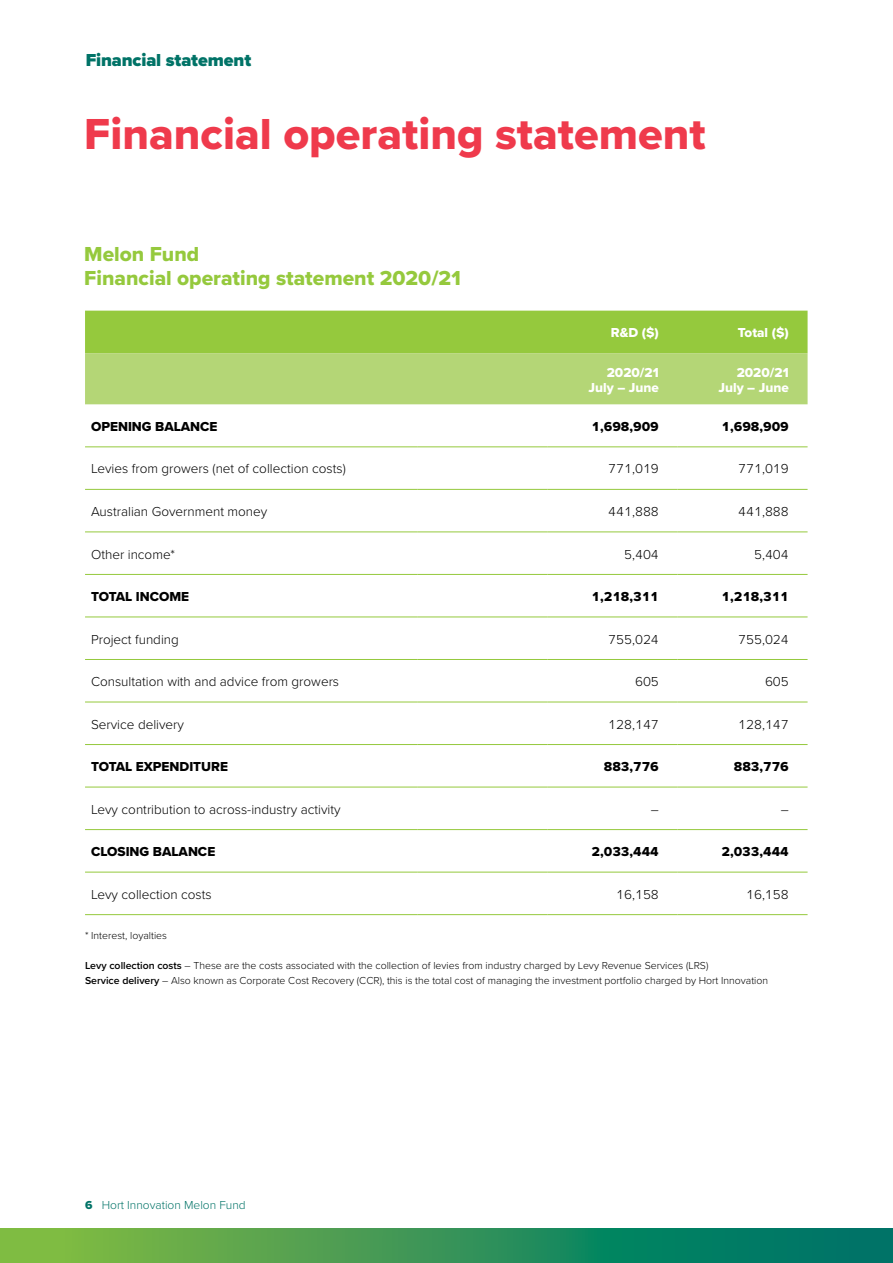
<style>
.page{position:relative;width:893px;height:1263px;background:#fff}
.page>*{position:absolute;margin:0;border:0;box-sizing:border-box;transform-origin:0 0}
.t1{font:45px "Proxima Nova Extrabld";color:#ef3a4c}
.t2{font:21px/24px "Proxima Nova Extrabld";color:#95c93d}
.t3{font:900 18px "Proxima Nova";letter-spacing:-.005em;color:#007367}
.t4{font:300 13.5px "Proxima Nova";color:#000}
.t5{font:13.5px "Proxima Nova Extrabld";color:#000}
.t6{font:13.5px/15px "Proxima Nova Extrabld";color:#fff;text-align:right}
.t7{font:300 12px "Proxima Nova";color:#007367}
.t8{font:300 10.5px/15px "Proxima Nova";color:#000}
.s1{font-weight:600}
.s2{font-family:"Proxima Nova Extrabld";font-weight:400}
</style>
<div class="page">
<svg style="left:0;top:1229px;width:893px;height:34px;background:#369556"></svg>
<svg style="left:85px;top:311px;width:723px;height:93px;background:#a6d05c"></svg>
<hr style="left:85px;top:446px;width:333px;height:1px;background:#95c93d">
<hr style="left:418px;top:446px;width:130px;height:1px;background:#95c93d">
<hr style="left:548px;top:446px;width:130px;height:1px;background:#95c93d">
<hr style="left:678px;top:446px;width:130px;height:1px;background:#95c93d">
<hr style="left:85px;top:489px;width:333px;height:1px;background:#95c93d">
<hr style="left:418px;top:489px;width:130px;height:1px;background:#95c93d">
<hr style="left:548px;top:489px;width:130px;height:1px;background:#95c93d">
<hr style="left:678px;top:489px;width:130px;height:1px;background:#95c93d">
<hr style="left:85px;top:531px;width:333px;height:1px;background:#95c93d">
<hr style="left:418px;top:531px;width:130px;height:1px;background:#95c93d">
<hr style="left:548px;top:531px;width:130px;height:1px;background:#95c93d">
<hr style="left:678px;top:531px;width:130px;height:1px;background:#95c93d">
<hr style="left:85px;top:574px;width:333px;height:1px;background:#95c93d">
<hr style="left:418px;top:574px;width:130px;height:1px;background:#95c93d">
<hr style="left:548px;top:574px;width:130px;height:1px;background:#95c93d">
<hr style="left:678px;top:574px;width:130px;height:1px;background:#95c93d">
<hr style="left:85px;top:617px;width:333px;height:1px;background:#95c93d">
<hr style="left:418px;top:617px;width:130px;height:1px;background:#95c93d">
<hr style="left:548px;top:617px;width:130px;height:1px;background:#95c93d">
<hr style="left:678px;top:617px;width:130px;height:1px;background:#95c93d">
<hr style="left:85px;top:659px;width:333px;height:1px;background:#95c93d">
<hr style="left:418px;top:659px;width:130px;height:1px;background:#95c93d">
<hr style="left:548px;top:659px;width:130px;height:1px;background:#95c93d">
<hr style="left:678px;top:659px;width:130px;height:1px;background:#95c93d">
<hr style="left:85px;top:702px;width:333px;height:1px;background:#95c93d">
<hr style="left:418px;top:702px;width:130px;height:1px;background:#95c93d">
<hr style="left:548px;top:702px;width:130px;height:1px;background:#95c93d">
<hr style="left:678px;top:702px;width:130px;height:1px;background:#95c93d">
<hr style="left:85px;top:744px;width:333px;height:1px;background:#95c93d">
<hr style="left:418px;top:744px;width:130px;height:1px;background:#95c93d">
<hr style="left:548px;top:744px;width:130px;height:1px;background:#95c93d">
<hr style="left:678px;top:744px;width:130px;height:1px;background:#95c93d">
<hr style="left:85px;top:787px;width:333px;height:1px;background:#95c93d">
<hr style="left:418px;top:787px;width:130px;height:1px;background:#95c93d">
<hr style="left:548px;top:787px;width:130px;height:1px;background:#95c93d">
<hr style="left:678px;top:787px;width:130px;height:1px;background:#95c93d">
<hr style="left:85px;top:829px;width:333px;height:1px;background:#95c93d">
<hr style="left:418px;top:829px;width:130px;height:1px;background:#95c93d">
<hr style="left:548px;top:829px;width:130px;height:1px;background:#95c93d">
<hr style="left:678px;top:829px;width:130px;height:1px;background:#95c93d">
<hr style="left:85px;top:872px;width:333px;height:1px;background:#95c93d">
<hr style="left:418px;top:872px;width:130px;height:1px;background:#95c93d">
<hr style="left:548px;top:872px;width:130px;height:1px;background:#95c93d">
<hr style="left:678px;top:872px;width:130px;height:1px;background:#95c93d">
<hr style="left:85px;top:914px;width:333px;height:1px;background:#95c93d">
<hr style="left:418px;top:914px;width:130px;height:1px;background:#95c93d">
<hr style="left:548px;top:914px;width:130px;height:1px;background:#95c93d">
<hr style="left:678px;top:914px;width:130px;height:1px;background:#95c93d">
<h3 class="t3" style="left:86px;top:46px;width:167px">Financial statement</h3>
<h1 class="t1" style="left:84px;top:100px;width:623px">Financial operating statement</h1>
<h2 class="t2" style="left:84px;top:241px;width:378px">Melon Fund<br>Financial operating statement 2020/21</h2>
<p class="t6" style="left:611px;top:325px;width:49px">R&amp;D ($)</p>
<p class="t6" style="left:738px;top:325px;width:53px">Total ($)</p>
<p class="t6" style="left:589px;top:364px;width:72px">2020/21<br>July – June</p>
<p class="t6" style="left:718px;top:364px;width:72px">2020/21<br>July – June</p>
<p class="t5" style="left:91px;top:416px;width:128px">OPENING BALANCE</p>
<p class="t5" style="left:592px;top:416px;width:69px">1,698,909</p>
<p class="t5" style="left:722px;top:416px;width:69px">1,698,909</p>
<p class="t4" style="left:91px;top:459px;width:256px">Levies from growers (net of collection costs)</p>
<p class="t4" style="left:608px;top:459px;width:52px">771,019</p>
<p class="t4" style="left:738px;top:459px;width:52px">771,019</p>
<p class="t4" style="left:91px;top:501px;width:178px">Australian Government money</p>
<p class="t4" style="left:608px;top:501px;width:52px">441,888</p>
<p class="t4" style="left:738px;top:501px;width:52px">441,888</p>
<p class="t4" style="left:91px;top:544px;width:85px">Other income*</p>
<p class="t4" style="left:624px;top:544px;width:36px">5,404</p>
<p class="t4" style="left:754px;top:544px;width:36px">5,404</p>
<p class="t5" style="left:91px;top:586px;width:100px">TOTAL INCOME</p>
<p class="t5" style="left:592px;top:586px;width:69px">1,218,311</p>
<p class="t5" style="left:722px;top:586px;width:69px">1,218,311</p>
<p class="t4" style="left:91px;top:629px;width:89px">Project funding</p>
<p class="t4" style="left:608px;top:629px;width:52px">755,024</p>
<p class="t4" style="left:738px;top:629px;width:52px">755,024</p>
<p class="t4" style="left:91px;top:671px;width:250px">Consultation with and advice from growers</p>
<p class="t4" style="left:635px;top:671px;width:25px">605</p>
<p class="t4" style="left:765px;top:671px;width:25px">605</p>
<p class="t4" style="left:91px;top:714px;width:95px">Service delivery</p>
<p class="t4" style="left:608px;top:714px;width:52px">128,147</p>
<p class="t4" style="left:738px;top:714px;width:52px">128,147</p>
<p class="t5" style="left:91px;top:757px;width:139px">TOTAL EXPENDITURE</p>
<p class="t5" style="left:604px;top:757px;width:57px">883,776</p>
<p class="t5" style="left:734px;top:757px;width:57px">883,776</p>
<p class="t4" style="left:91px;top:799px;width:251px">Levy contribution to across-industry activity</p>
<p class="t4" style="left:651px;top:799px;width:10px">–</p>
<p class="t4" style="left:781px;top:799px;width:10px">–</p>
<p class="t5" style="left:91px;top:842px;width:126px">CLOSING BALANCE</p>
<p class="t5" style="left:592px;top:842px;width:69px">2,033,444</p>
<p class="t5" style="left:721px;top:842px;width:69px">2,033,444</p>
<p class="t4" style="left:91px;top:884px;width:122px">Levy collection costs</p>
<p class="t4" style="left:616px;top:884px;width:44px">16,158</p>
<p class="t4" style="left:746px;top:884px;width:44px">16,158</p>
<p class="t8" style="left:85px;top:927px;width:84px">* Interest, loyalties</p>
<p class="t8" style="left:85px;top:957px;width:685px"><span class="s1">Levy collection costs</span> – These are the costs associated with the collection of levies from industry charged by Levy Revenue Services (LRS)<br><span class="s1">Service delivery</span> – Also known as Corporate Cost Recovery (CCR), this is the total cost of managing the investment portfolio charged by Hort Innovation</p>
<p class="t7" style="left:85px;top:1196px;width:162px"><span class="s2">6</span> Hort Innovation Melon Fund</p>
</div>
